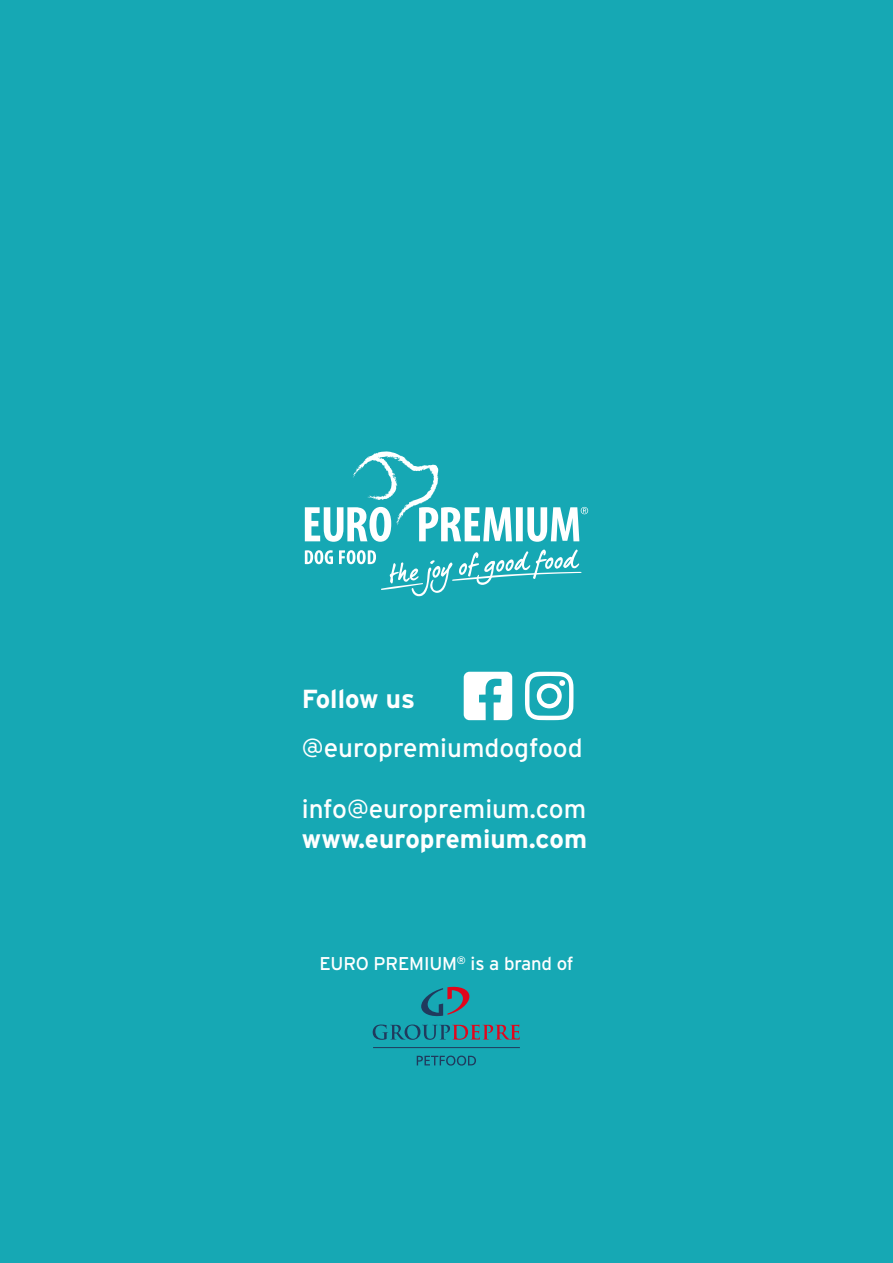
<style>
.page{position:relative;width:893px;height:1263px;background:#16a8b4}
.page>*{position:absolute;margin:0;border:0;box-sizing:border-box;transform-origin:0 0}
.t1{font:26.1px "Interstate";color:#fff}
.t2{font:700 26.1px "Interstate";letter-spacing:.005em;color:#fff}
.t3{font:18.45px "Interstate";letter-spacing:-.01em;color:#fff}
</style>
<div class="page">
<hr style="left:373px;top:1047px;width:147px;height:1px;background:#203a5d">
<svg style="left:373px;top:1024px;width:147px;height:16px"></svg>
<svg style="left:421px;top:986px;width:48px;height:31px"></svg>
<svg style="left:417px;top:1055px;width:59px;height:10px"></svg>
<div style="left:516px;top:507px;width:7px;height:34px;background:#fff"></div>
<svg style="left:527px;top:507px;width:61px;height:35px"></svg>
<svg style="left:305px;top:550px;width:28px;height:14px"></svg>
<svg style="left:305px;top:451px;width:207px;height:91px"></svg>
<svg style="left:339px;top:549px;width:243px;height:47px"></svg>
<svg style="left:525px;top:672px;width:48px;height:48px"></svg>
<svg style="left:464px;top:672px;width:48px;height:48px"></svg>
<p class="t2" style="left:302px;top:684px;width:115px">Follow us</p>
<p class="t1" style="left:302px;top:733px;width:282px">@europremiumdogfood</p>
<p class="t1" style="left:302px;top:794px;width:286px">info@europremium.com</p>
<p class="t2" style="left:302px;top:824px;width:287px">www.europremium.com</p>
<p class="t3" style="left:319px;top:954px;width:256px">EURO PREMIUM<sup>®</sup> is a brand of</p>
</div>
